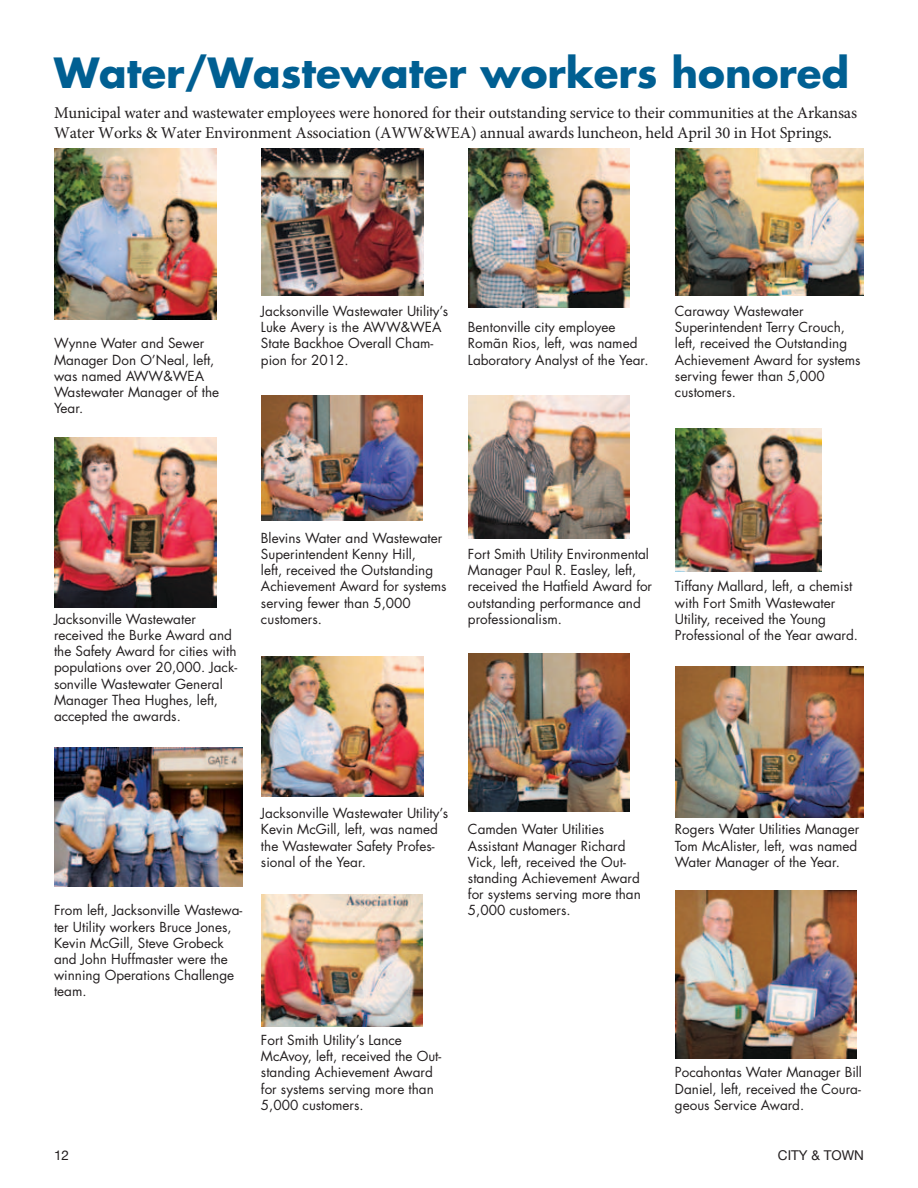
<style>
.page{position:relative;width:918px;height:1188px;background:#fff}
.page>*{position:absolute;margin:0;border:0;box-sizing:border-box;transform-origin:0 0}
.t1{font:700 40.5px "Futura";color:#005f92}
.t2{font:16.5px/19.5px "Minion Pro";letter-spacing:-.01em;color:#231f20}
.t3{font:13.5px/16.2px "Futura";color:#231f20}
.t4{font:13.5px "Helvetica Neue";color:#231f20}
</style>
<div class="page">
<img style="left:55px;top:149px;width:162px;height:171px">
<img style="left:54px;top:438px;width:162px;height:169px">
<img style="left:54px;top:747px;width:189px;height:139px">
<img style="left:261px;top:148px;width:162px;height:148px">
<img style="left:261px;top:396px;width:162px;height:124px">
<img style="left:261px;top:656px;width:162px;height:141px">
<img style="left:261px;top:894px;width:162px;height:133px">
<img style="left:468px;top:149px;width:162px;height:158px">
<img style="left:468px;top:396px;width:162px;height:142px">
<img style="left:468px;top:653px;width:162px;height:159px">
<img style="left:675px;top:149px;width:189px;height:147px">
<img style="left:675px;top:429px;width:147px;height:142px">
<img style="left:675px;top:890px;width:182px;height:169px">
<img style="left:675px;top:667px;width:189px;height:150px">
<h1 class="t1" style="left:54px;top:45px;width:797px">Water/Wastewater workers honored</h1>
<p class="t2" style="left:54px;top:103px;width:805px">Municipal water and wastewater employees were honored for their outstanding service to their communities at the Arkansas<br>Water Works &amp; Water Environment Association (AWW&amp;WEA) annual awards luncheon, held April 30 in Hot Springs.</p>
<p class="t3" style="left:54px;top:335px;width:167px">Wynne Water and Sewer<br>Manager Don O’Neal, left, was named AWW&amp;WEA<br>Wastewater Manager of the<br>Year.</p>
<p class="t3" style="left:261px;top:303px;width:189px">Jacksonville Wastewater Utility’s<br>Luke Avery is the AWW&amp;WEA<br>State Backhoe Overall Cham&shy;pion for 2012.</p>
<p class="t3" style="left:468px;top:319px;width:182px">Bentonville city employee<br>Romãn Rios, left, was named<br>Laboratory Analyst of the Year.</p>
<p class="t3" style="left:675px;top:303px;width:187px">Caraway Wastewater<br>Superintendent Terry Crouch, left, received the Outstanding<br>Achievement Award for systems serving fewer than 5,000 customers.</p>
<p class="t3" style="left:54px;top:611px;width:185px">Jacksonville Wastewater received the Burke Award and the Safety Award for cities with populations over 20,000. Jack&shy;sonville Wastewater General<br>Manager Thea Hughes, left, accepted the awards.</p>
<p class="t3" style="left:261px;top:530px;width:187px">Blevins Water and Wastewater<br>Superintendent Kenny Hill,<br>left, received the Outstanding<br>Achievement Award for systems serving fewer than 5,000 customers.</p>
<p class="t3" style="left:468px;top:546px;width:186px">Fort Smith Utility Environmental<br>Manager Paul R. Easley, left, received the Hatfield Award for outstanding performance and professionalism.</p>
<p class="t3" style="left:675px;top:578px;width:185px">Tiffany Mallard, left, a chemist with Fort Smith Wastewater<br>Utility, received the Young<br>Professional of the Year award.</p>
<p class="t3" style="left:54px;top:902px;width:190px">From left, Jacksonville Wastewa&shy;ter Utility workers Bruce Jones,<br>Kevin McGill, Steve Grobeck and John Huffmaster were the winning Operations Challenge team.</p>
<p class="t3" style="left:261px;top:805px;width:189px">Jacksonville Wastewater Utility’s<br>Kevin McGill, left, was named the Wastewater Safety Profes&shy;sional of the Year.</p>
<p class="t3" style="left:261px;top:1032px;width:182px">Fort Smith Utility’s Lance<br>McAvoy, left, received the Out&shy;standing Achievement Award for systems serving more than<br>5,000 customers.</p>
<p class="t3" style="left:468px;top:821px;width:174px">Camden Water Utilities<br>Assistant Manager Richard<br>Vick, left, received the Out&shy;standing Achievement Award for systems serving more than<br>5,000 customers.</p>
<p class="t3" style="left:675px;top:821px;width:186px">Rogers Water Utilities Manager<br>Tom McAlister, left, was named<br>Water Manager of the Year.</p>
<p class="t3" style="left:675px;top:1064px;width:189px;text-align:justify">Pocahontas Water Manager Bill Daniel, left, received the Coura&shy;geous Service Award.</p>
<p class="t4" style="left:54px;top:1148px;width:17px">12</p>
<p class="t4" style="left:778px;top:1148px;width:88px">CITY &amp; TOWN</p>
</div>
